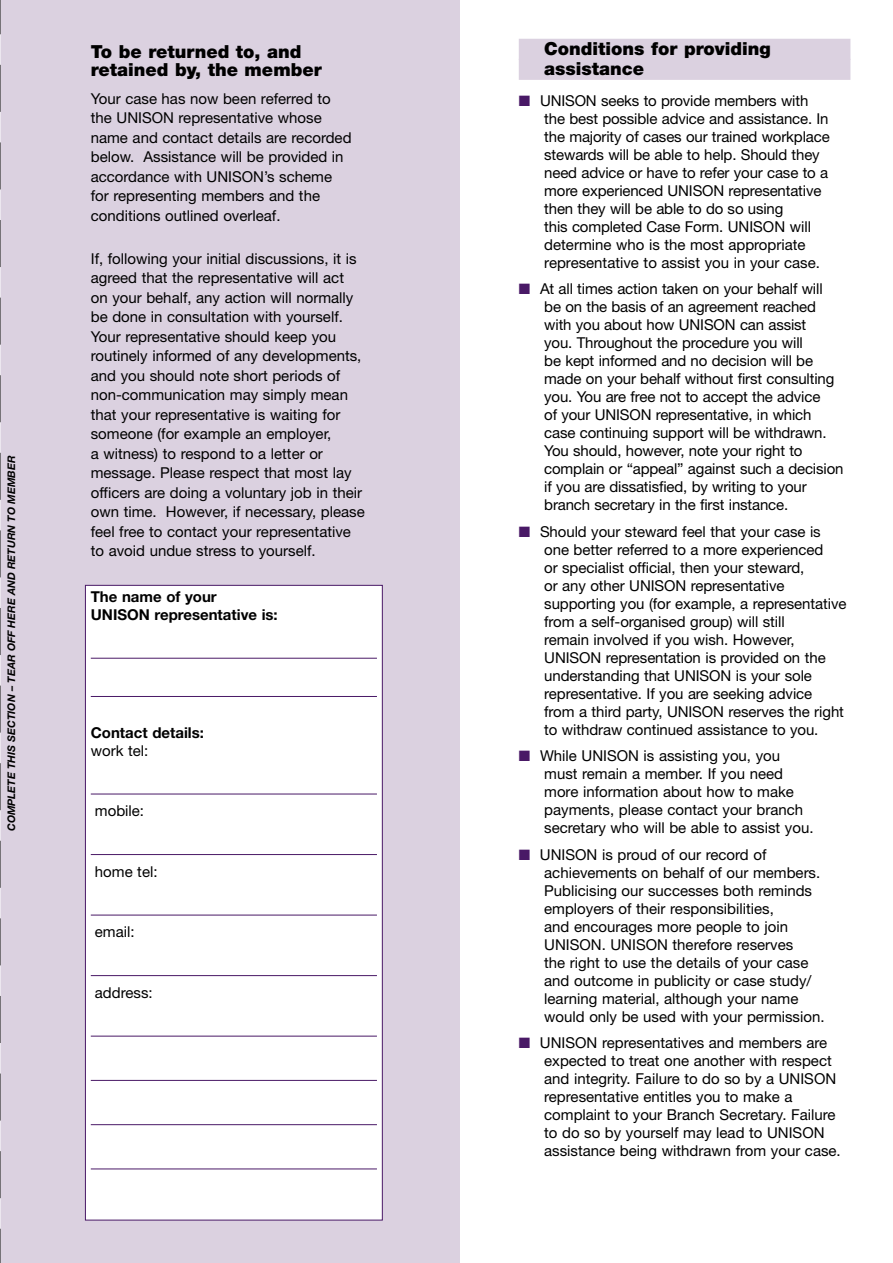
<style>
.page{position:relative;width:893px;height:1263px;background:#fff}
.page>*{position:absolute;margin:0;border:0;box-sizing:border-box;transform-origin:0 0}
.t1{font:900 18px/18px "Helvetica Neue";color:#000}
.t2{font:15px/18px "Helvetica Neue";color:#000}
.t3{font:700 15px/18px "Helvetica Neue";color:#000}
.t4{font:italic 700 10.5px "Helvetica Neue";letter-spacing:-.005em;color:#000}
.s1{color:#491966}
</style>
<div class="page">
<div style="left:0;top:0;width:459px;height:1263px;background:#dbd1e0"></div>
<div style="left:85px;top:585px;width:298px;height:635px;background:#fff;border:1px solid #491966"></div>
<hr style="left:91px;top:658px;width:286px;height:1px;background:#491966">
<hr style="left:91px;top:696px;width:286px;height:1px;background:#491966">
<hr style="left:91px;top:794px;width:286px;height:1px;background:#491966">
<hr style="left:91px;top:854px;width:286px;height:1px;background:#491966">
<hr style="left:91px;top:915px;width:286px;height:1px;background:#491966">
<hr style="left:91px;top:975px;width:286px;height:1px;background:#491966">
<hr style="left:91px;top:1036px;width:286px;height:1px;background:#491966">
<hr style="left:91px;top:1080px;width:286px;height:1px;background:#491966">
<hr style="left:91px;top:1124px;width:286px;height:1px;background:#491966">
<hr style="left:91px;top:1169px;width:286px;height:1px;background:#491966">
<svg style="left:0;top:0;width:1px;height:1263px"></svg>
<div style="left:519px;top:39px;width:331px;height:21px;background:#dbd1e0"></div>
<div style="left:519px;top:59px;width:331px;height:21px;background:#dbd1e0"></div>
<p class="t4" style="left:5px;top:831px;width:377px;rotate:-90deg">COMPLETE THIS SECTION – TEAR OFF HERE AND RETURN TO MEMBER</p>
<p class="t1" style="left:91px;top:42px;width:232px">To be returned to, and retained by, the member</p>
<p class="t2" style="left:91px;top:89px;width:262px;line-height:19.5px">Your case has now been referred to the UNISON representative whose name and contact details are recorded below. Assistance will be provided in accordance with UNISON’s scheme for representing members and the conditions outlined overleaf.</p>
<p class="t2" style="left:91px;top:248px;width:275px;line-height:19.5px">If, following your initial discussions, it is agreed that the representative will act on your behalf, any action will normally be done in consultation with yourself.<br>Your representative should keep you routinely informed of any developments, and you should note short periods of non-communication may simply mean that your representative is waiting for someone (for example an employer,<br>a witness) to respond to a letter or message. Please respect that most lay officers are doing a voluntary job in their own time. However, if necessary, please feel free to contact your representative to avoid undue stress to yourself.</p>
<p class="t3" style="left:91px;top:587px;width:188px">The name of your<br>UNISON representative is:</p>
<p class="t3" style="left:91px;top:723px;width:115px">Contact details:</p>
<p class="t2" style="left:91px;top:741px;width:59px">work tel:</p>
<p class="t2" style="left:95px;top:801px;width:51px">mobile:</p>
<p class="t2" style="left:95px;top:862px;width:64px">home tel:</p>
<p class="t2" style="left:95px;top:922px;width:41px">email:</p>
<p class="t2" style="left:95px;top:983px;width:59px">address:</p>
<p class="t1" style="left:544px;top:38px;width:228px;line-height:20.1px">Conditions for providing assistance</p>
<p class="t2" style="left:544px;top:91px;width:287px;text-indent:-26px"><span class="s1">■</span> UNISON seeks to provide members with the best possible advice and assistance. In the majority of cases our trained workplace stewards will be able to help. Should they need advice or have to refer your case to a more experienced UNISON representative then they will be able to do so using<br>this completed Case Form. UNISON will determine who is the most appropriate representative to assist you in your case.</p>
<p class="t2" style="left:544px;top:279px;width:301px;text-indent:-26px"><span class="s1">■</span> At all times action taken on your behalf will<br>be on the basis of an agreement reached with you about how UNISON can assist<br>you. Throughout the procedure you will<br>be kept informed and no decision will be made on your behalf without first consulting you. You are free not to accept the advice<br>of your UNISON representative, in which case continuing support will be withdrawn.<br>You should, however, note your right to complain or “appeal” against such a decision if you are dissatisfied, by writing to your branch secretary in the first instance.</p>
<p class="t2" style="left:544px;top:522px;width:304px;text-indent:-26px"><span class="s1">■</span> Should your steward feel that your case is one better referred to a more experienced<br>or specialist official, then your steward,<br>or any other UNISON representative supporting you (for example, a representative from a self-organised group) will still<br>remain involved if you wish. However, UNISON representation is provided on the understanding that UNISON is your sole representative. If you are seeking advice<br>from a third party, UNISON reserves the right to withdraw continued assistance to you.</p>
<p class="t2" style="left:544px;top:747px;width:271px;text-indent:-26px"><span class="s1">■</span> While UNISON is assisting you, you must remain a member. If you need more information about how to make payments, please contact your branch secretary who will be able to assist you.</p>
<p class="t2" style="left:544px;top:845px;width:282px;text-indent:-26px"><span class="s1">■</span> UNISON is proud of our record of achievements on behalf of our members.<br>Publicising our successes both reminds employers of their responsibilities,<br>and encourages more people to join UNISON. UNISON therefore reserves<br>the right to use the details of your case and outcome in publicity or case study/ learning material, although your name would only be used with your permission.</p>
<p class="t2" style="left:544px;top:1034px;width:298px;text-indent:-26px"><span class="s1">■</span> UNISON representatives and members are expected to treat one another with respect and integrity. Failure to do so by a UNISON representative entitles you to make a complaint to your Branch Secretary. Failure to do so by yourself may lead to UNISON assistance being withdrawn from your case.</p>
</div>
